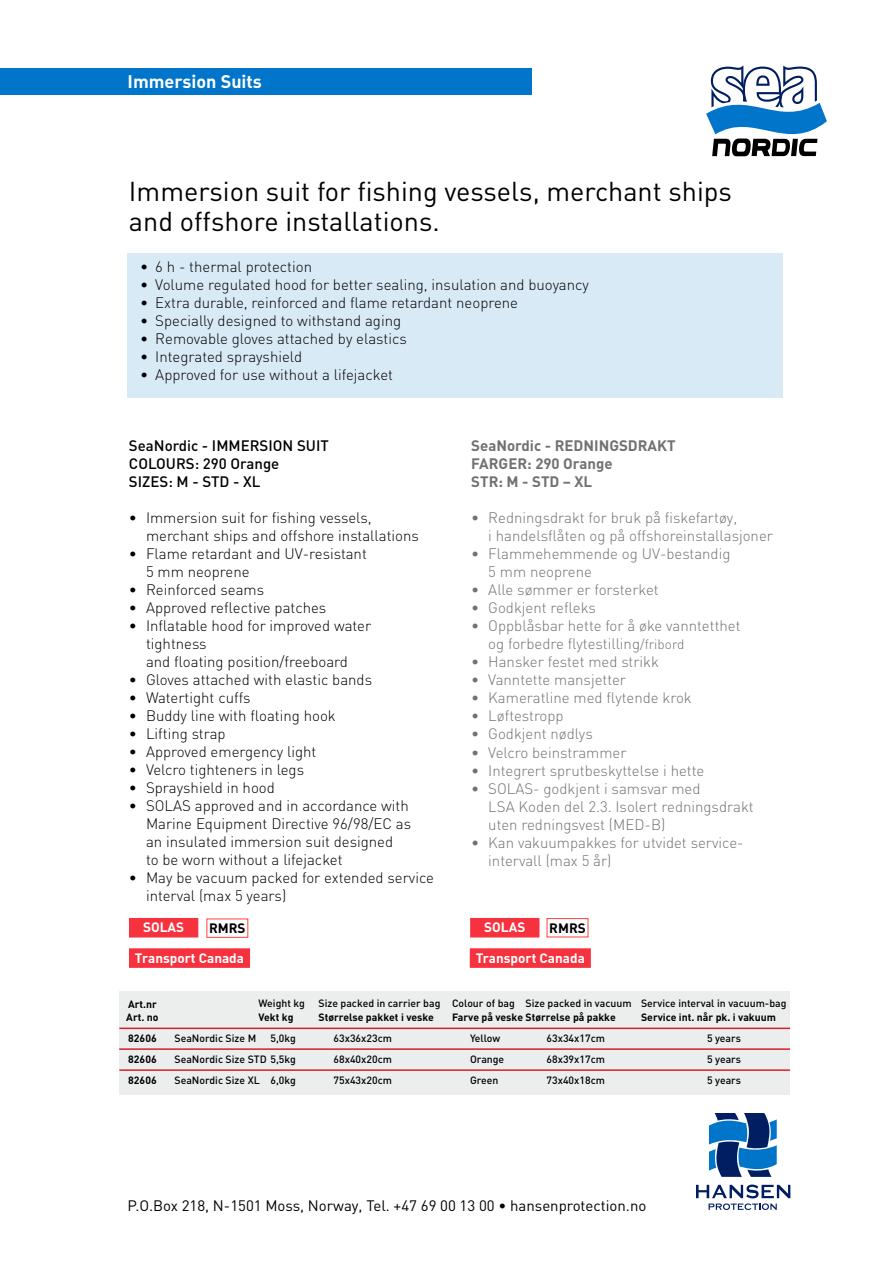
<style>
.page{position:relative;width:893px;height:1263px;background:#fff}
.page>*{position:absolute;margin:0;border:0;box-sizing:border-box;transform-origin:0 0}
.t1{font:27px/30px "DIN";color:#000}
.t2{font:18px "DIN Bold Alternate";color:#fff}
.t3{font:300 15px/18px "DIN";color:#000}
.t4{font:300 15px/18px "DIN";color:#707172}
.t5{font:15px "DIN";color:#000}
.t6{font:500 15px/18px "DIN";color:#000}
.t7{font:700 15px/18px "DIN";color:#707172}
.t8{font:700 13.5px "DIN";color:#fff}
.t9{font:700 13.5px "DIN";color:#000}
.t10{font:500 10.5px "DIN";color:#000}
.t11{font:700 10.5px/21px "DIN";color:#000}
.s1{font-size:13.5px}
</style>
<div class="page">
<div style="left:128px;top:253px;width:655px;height:145px;background:#d9eaf7"></div>
<div style="left:0;top:69px;width:531px;height:26px;background:#0075c9"></div>
<svg style="left:706px;top:66px;width:121px;height:90px"></svg>
<svg style="left:696px;top:1184px;width:94px;height:26px"></svg>
<svg style="left:709px;top:1113px;width:68px;height:64px"></svg>
<div style="left:119px;top:991px;width:671px;height:104px;background:#eceded"></div>
<hr style="left:119px;top:1027px;width:671px;height:2px;background:#d22229">
<hr style="left:119px;top:1048px;width:671px;height:2px;background:#d22229">
<hr style="left:119px;top:1069px;width:671px;height:2px;background:#d22229">
<div style="left:129px;top:918px;width:69px;height:19px;background:#f7323f"></div>
<div style="left:470px;top:918px;width:69px;height:19px;background:#f7323f"></div>
<div style="left:547px;top:918px;width:41px;height:19px;border:1px solid #ff4338"></div>
<div style="left:129px;top:948px;width:121px;height:20px;background:#f7323f;border:2px solid #f7323f"></div>
<div style="left:470px;top:948px;width:121px;height:20px;background:#f7323f;border:2px solid #f7323f"></div>
<p class="t2" style="left:128px;top:70px;width:136px">Immersion Suits</p>
<h1 class="t1" style="left:129px;top:175px;width:604px">Immersion suit for fishing vessels, merchant ships and offshore installations.</h1>
<p class="t3" style="left:140px;top:257px;width:173px">• 6 h - thermal protection</p>
<p class="t3" style="left:140px;top:275px;width:450px">• Volume regulated hood for better sealing, insulation and buoyancy</p>
<p class="t3" style="left:140px;top:293px;width:379px">• Extra durable, reinforced and flame retardant neoprene</p>
<p class="t3" style="left:140px;top:311px;width:262px">• Specially designed to withstand aging</p>
<p class="t3" style="left:140px;top:329px;width:268px">• Removable gloves attached by elastics</p>
<p class="t3" style="left:140px;top:347px;width:164px">• Integrated sprayshield</p>
<p class="t3" style="left:140px;top:365px;width:254px">• Approved for use without a lifejacket</p>
<p class="t6" style="left:129px;top:436px;width:148px">SeaNordic - I MMERSION</p>
<p class="t6" style="left:297px;top:436px;width:33px">SUIT</p>
<p class="t6" style="left:129px;top:454px;width:19px">COLO</p>
<p class="t6" style="left:129px;top:454px;width:152px;text-indent:37px">URS: 290 Orange<br>SIZES: M - STD - XL</p>
<p class="t3" style="left:146px;top:509px;width:274px;text-indent:-17px">• Immersion suit for fishing vessels, merchant ships and offshore installations</p>
<p class="t3" style="left:146px;top:545px;width:222px;text-indent:-17px">• Flame retardant and UV-resistant<br>5 mm neoprene</p>
<p class="t3" style="left:129px;top:581px;width:137px">• Reinforced seams</p>
<p class="t3" style="left:129px;top:599px;width:199px">• Approved reflective patches</p>
<p class="t3" style="left:146px;top:617px;width:227px;text-indent:-17px">• Inflatable hood for improved water tightness<br>and floating position/freeboard</p>
<p class="t3" style="left:129px;top:671px;width:245px">• Gloves attached with elastic bands</p>
<p class="t3" style="left:129px;top:689px;width:123px">• Watertight cuffs</p>
<p class="t3" style="left:129px;top:707px;width:208px">• Buddy line with floating hook</p>
<p class="t3" style="left:129px;top:725px;width:98px">• Lifting strap</p>
<p class="t3" style="left:129px;top:743px;width:189px">• Approved emergency light</p>
<p class="t3" style="left:129px;top:761px;width:177px">• Velcro tighteners in legs</p>
<p class="t3" style="left:129px;top:779px;width:147px">• Sprayshield in hood</p>
<p class="t3" style="left:146px;top:797px;width:267px;text-indent:-17px">• SOLAS approved and in accordance with Marine Equipment Directive 96/98/EC as an insulated immersion suit designed<br>to be worn without a lifejacket</p>
<p class="t3" style="left:146px;top:869px;width:290px;text-indent:-17px">• May be vacuum packed for extended service interval (max 5 years)</p>
<p class="t7" style="left:471px;top:436px;width:206px">SeaNordic - REDNINGSDRAKT<br>FARGER: 290 Orange<br>STR: M - STD – XL</p>
<p class="t4" style="left:488px;top:509px;width:286px;text-indent:-17px">• Redningsdrakt for bruk på fiskefartøy,<br>i handelsflåten og på offshoreinstallasjoner</p>
<p class="t4" style="left:488px;top:545px;width:244px;text-indent:-17px">• Flammehemmende og UV-bestandig<br>5 mm neoprene</p>
<p class="t4" style="left:471px;top:581px;width:189px">• Alle sømmer er forsterket</p>
<p class="t4" style="left:471px;top:599px;width:126px">• Godkjent refleks</p>
<p class="t4" style="left:488px;top:617px;width:254px;text-indent:-17px">• Oppblåsbar hette for å øke vanntetthet og forbedre flytestilling<span class="s1">/fribord</span></p>
<p class="t4" style="left:471px;top:653px;width:189px">• Hansker festet med strikk</p>
<p class="t4" style="left:471px;top:671px;width:156px">• Vanntette mansjetter</p>
<p class="t4" style="left:471px;top:689px;width:222px">• Kameratline med flytende krok</p>
<p class="t4" style="left:471px;top:707px;width:94px">• Løftestropp</p>
<p class="t4" style="left:471px;top:725px;width:123px">• Godkjent nødlys</p>
<p class="t4" style="left:471px;top:743px;width:157px">• Velcro beinstrammer</p>
<p class="t4" style="left:471px;top:761px;width:235px">• Integrert sprutbeskyttelse i hette</p>
<p class="t4" style="left:488px;top:779px;width:267px;text-indent:-17px">• SOLAS- godkjent i samsvar med<br>LSA Koden del 2.3. Isolert redningsdrakt uten redningsvest (MED-B)</p>
<p class="t4" style="left:488px;top:833px;width:257px;text-indent:-17px">• Kan vakuumpakkes for utvidet service&shy;intervall (max 5 år)</p>
<p class="t8" style="left:143px;top:918px;width:43px">SOLAS</p>
<p class="t9" style="left:209px;top:920px;width:38px">RMRS</p>
<p class="t8" style="left:484px;top:918px;width:43px">SOLAS</p>
<p class="t9" style="left:549px;top:919px;width:38px">RMRS</p>
<p class="t8" style="left:135px;top:949px;width:111px">Transport Canada</p>
<p class="t8" style="left:476px;top:949px;width:111px">Transport Canada</p>
<p class="t11" style="left:126px;top:997px;width:34px;line-height:13.5px">Art.nr<br>Art. no</p>
<p class="t11" style="left:128px;top:1028px;width:30px;text-align:justify">82606<br>82606<br>82606</p>
<p class="t10" style="left:259px;top:996px;width:48px">Weight kg</p>
<p class="t10" style="left:319px;top:996px;width:470px">Size packed in carrier bag Colour of bag Size packed in vacuum Service interval in vacuum-bag</p>
<p class="t11" style="left:259px;top:1006px;width:37px">Vekt kg</p>
<p class="t11" style="left:319px;top:1006px;width:117px">Størrelse pakket i veske</p>
<p class="t11" style="left:452px;top:1006px;width:165px">Farve på veske Størrelse på pakke</p>
<p class="t11" style="left:641px;top:1006px;width:136px">Service int. når pk. i vakuum</p>
<p class="t10" style="left:174px;top:1031px;width:83px">SeaNordic Size M</p>
<p class="t10" style="left:270px;top:1031px;width:27px">5,0kg</p>
<p class="t10" style="left:333px;top:1031px;width:60px">63x36x23cm</p>
<p class="t10" style="left:470px;top:1031px;width:32px">Yellow</p>
<p class="t10" style="left:547px;top:1031px;width:60px">63x34x17cm</p>
<p class="t10" style="left:707px;top:1031px;width:35px">5 years</p>
<p class="t10" style="left:175px;top:1052px;width:123px">SeaNordic Size STD 5,5kg</p>
<p class="t10" style="left:334px;top:1052px;width:60px">68x40x20cm</p>
<p class="t10" style="left:470px;top:1052px;width:36px">Orange</p>
<p class="t10" style="left:547px;top:1052px;width:60px">68x39x17cm</p>
<p class="t10" style="left:707px;top:1052px;width:35px">5 years</p>
<p class="t10" style="left:175px;top:1073px;width:83px">SeaNordic Size XL</p>
<p class="t10" style="left:271px;top:1073px;width:27px">6,0kg</p>
<p class="t10" style="left:334px;top:1073px;width:60px">75x43x20cm</p>
<p class="t10" style="left:470px;top:1073px;width:30px">Green</p>
<p class="t10" style="left:547px;top:1073px;width:60px">73x40x18cm</p>
<p class="t10" style="left:707px;top:1073px;width:35px">5 years</p>
<p class="t5" style="left:128px;top:1196px;width:520px">P.O.Box 218, N-1501 Moss, Norway, Tel. +47 69 00 13 00 • hansenprotection.no</p>
</div>
